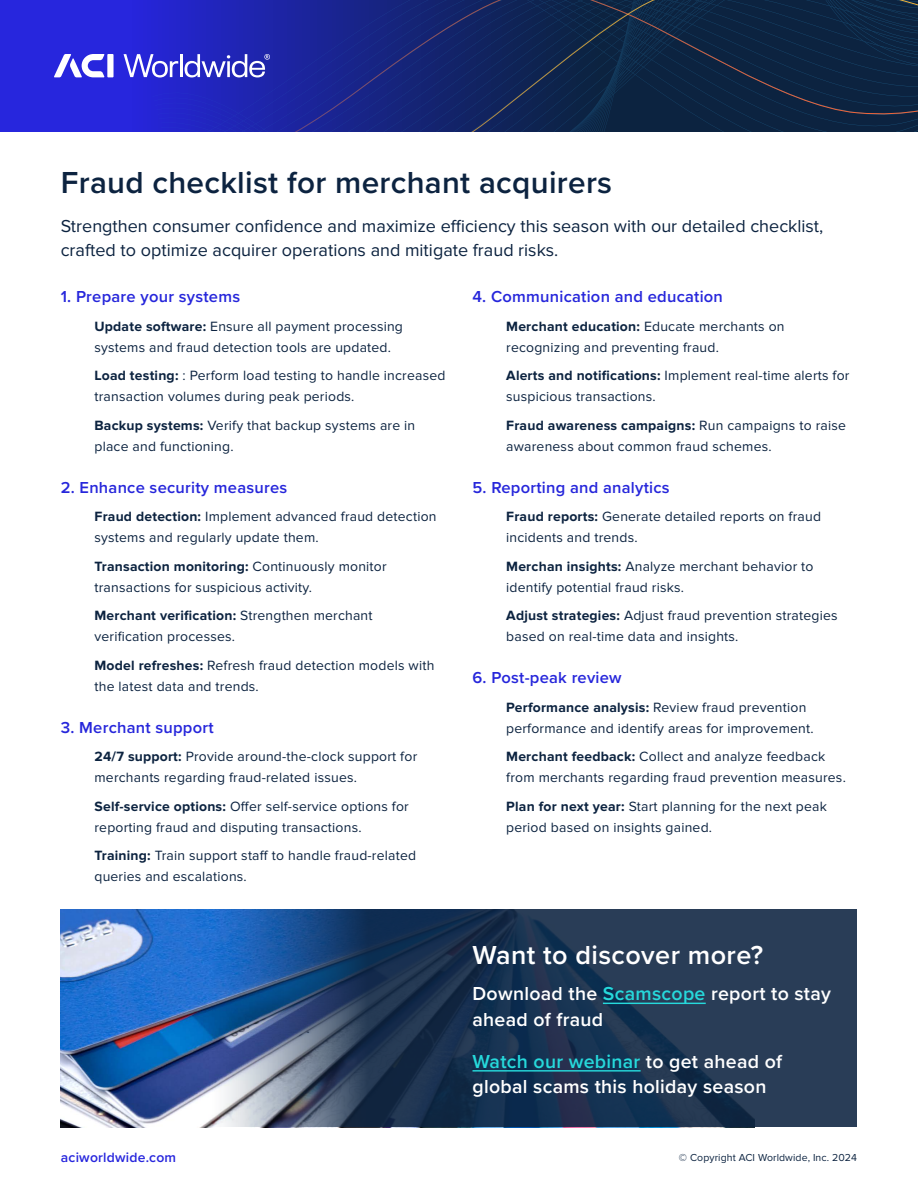
<style>
.page{position:relative;width:918px;height:1188px;background:#fff}
.page>*{position:absolute;margin:0;border:0;box-sizing:border-box;transform-origin:0 0}
.t1{font:600 31.5px "Proxima Nova";letter-spacing:.01em;color:#0c2340}
.t2{font:600 27px "Proxima Nova";letter-spacing:.015em;color:#fff}
.t3{font:600 19.5px/25.5px "Proxima Nova";letter-spacing:.015em;color:#fff}
.t4{font:18px/24px "Proxima Nova";color:#0c2340}
.t5{font:600 16.5px "Proxima Nova";letter-spacing:.015em;color:#2626db}
.t6{font:13.95px/21px "Proxima Nova";letter-spacing:.015em;color:#0c2340}
.t7{font:600 13.95px "Proxima Nova";letter-spacing:.015em;color:#2726dd}
.t8{font:10.5px "Proxima Nova";letter-spacing:.01em;color:#0c2340}
.s1{font-weight:700}
.s2{color:#26d9db}
</style>
<div class="page">
<img style="left:61px;top:909px;width:91px;height:218px">
<div style="left:0;top:0;width:918px;height:132px;background:#2726dd"></div>
<svg style="left:145px;top:0;width:773px;height:132px;background:#16276b"></svg>
<svg style="left:152px;top:909px;width:705px;height:218px;background:#284468"></svg>
<hr style="left:603px;top:1003px;width:103px;height:1px;background:#26d9db">
<hr style="left:472px;top:1070px;width:169px;height:2px;background:#26d9db">
<h1 class="t1" style="left:61px;top:159px;width:553px">Fraud checklist for merchant acquirers</h1>
<p class="t4" style="left:61px;top:215px;width:764px">Strengthen consumer confidence and maximize efficiency this season with our detailed checklist, crafted to optimize acquirer operations and mitigate fraud risks.</p>
<p class="t5" style="left:61px;top:285px;width:181px">1. Prepare your systems</p>
<p class="t6" style="left:94px;top:316px;width:310px"><span class="s1">Update software:</span> Ensure all payment processing systems and fraud detection tools are updated.</p>
<p class="t6" style="left:94px;top:366px;width:352px"><span class="s1">Load testing:</span> : Perform load testing to handle increased transaction volumes during peak periods.</p>
<p class="t6" style="left:94px;top:415px;width:322px"><span class="s1">Backup systems:</span> Verify that backup systems are in place and functioning.</p>
<p class="t5" style="left:61px;top:475px;width:228px">2. Enhance security measures</p>
<p class="t6" style="left:94px;top:507px;width:344px"><span class="s1">Fraud detection:</span> Implement advanced fraud detection systems and regularly update them.</p>
<p class="t6" style="left:94px;top:556px;width:294px"><span class="s1">Transaction monitoring:</span> Continuously monitor transactions for suspicious activity.</p>
<p class="t6" style="left:94px;top:606px;width:280px"><span class="s1">Merchant verification:</span> Strengthen merchant verification processes.</p>
<p class="t6" style="left:94px;top:655px;width:341px"><span class="s1">Model refreshes:</span> Refresh fraud detection models with the latest data and trends.</p>
<p class="t5" style="left:61px;top:715px;width:154px">3. Merchant support</p>
<p class="t6" style="left:94px;top:747px;width:324px"><span class="s1">24/7 support:</span> Provide around-the-clock support for merchants regarding fraud-related issues.</p>
<p class="t6" style="left:94px;top:796px;width:316px"><span class="s1">Self-service options:</span> Offer self-service options for reporting fraud and disputing transactions.</p>
<p class="t6" style="left:94px;top:846px;width:323px"><span class="s1">Training:</span> Train support staff to handle fraud-related queries and escalations.</p>
<p class="t7" style="left:61px;top:1147px;width:117px">aciworldwide.com</p>
<p class="t5" style="left:472px;top:285px;width:252px">4. Communication and education</p>
<p class="t6" style="left:506px;top:316px;width:280px"><span class="s1">Merchant education:</span> Educate merchants on recognizing and preventing fraud.</p>
<p class="t6" style="left:506px;top:366px;width:345px"><span class="s1">Alerts and notifications:</span> Implement real-time alerts for suspicious transactions.</p>
<p class="t6" style="left:506px;top:415px;width:341px"><span class="s1">Fraud awareness campaigns:</span> Run campaigns to raise awareness about common fraud schemes.</p>
<p class="t5" style="left:472px;top:475px;width:199px">5. Reporting and analytics</p>
<p class="t6" style="left:506px;top:507px;width:316px"><span class="s1">Fraud reports:</span> Generate detailed reports on fraud incidents and trends.</p>
<p class="t6" style="left:506px;top:556px;width:309px"><span class="s1">Merchan insights:</span> Analyze merchant behavior to identify potential fraud risks.</p>
<p class="t6" style="left:506px;top:606px;width:333px"><span class="s1">Adjust strategies:</span> Adjust fraud prevention strategies based on real-time data and insights.</p>
<p class="t5" style="left:472px;top:666px;width:151px">6. Post-peak review</p>
<p class="t6" style="left:506px;top:697px;width:309px"><span class="s1">Performance analysis:</span> Review fraud prevention performance and identify areas for improvement.</p>
<p class="t6" style="left:506px;top:747px;width:341px"><span class="s1">Merchant feedback:</span> Collect and analyze feedback from merchants regarding fraud prevention measures.</p>
<p class="t6" style="left:506px;top:796px;width:322px"><span class="s1">Plan for next year:</span> Start planning for the next peak period based on insights gained.</p>
<h2 class="t2" style="left:472px;top:935px;width:292px">Want to discover more?</h2>
<h3 class="t3" style="left:472px;top:981px;width:360px">Download the <span class="s2">Scamscope</span> report to stay ahead of fraud</h3>
<h3 class="t3" style="left:472px;top:1048px;width:311px"><span class="s2">Watch our webinar</span> to get ahead of global scams this holiday season</h3>
<p class="t8" style="left:679px;top:1151px;width:180px">© Copyright ACI Worldwide, Inc. 2024</p>
</div>
